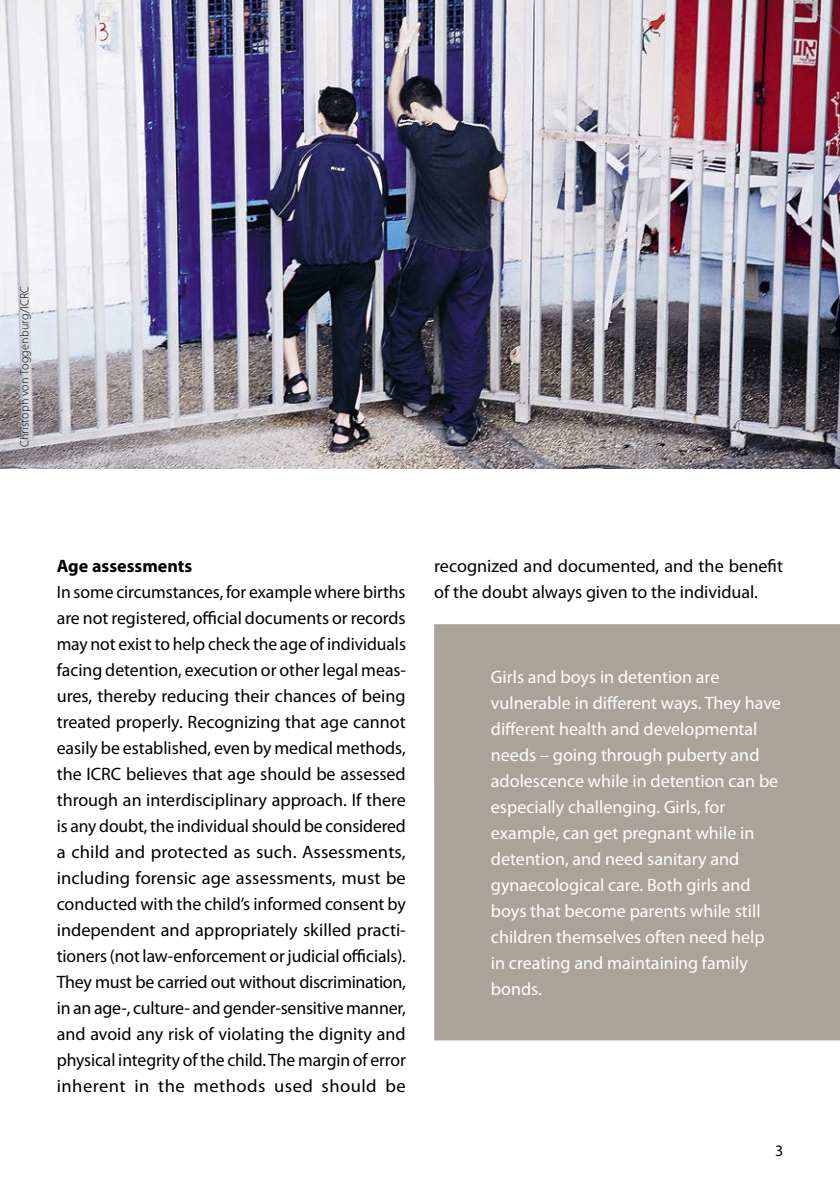
<style>
.page{position:relative;width:840px;height:1191px;background:#fff}
.page>*{position:absolute;margin:0;border:0;box-sizing:border-box;transform-origin:0 0}
.t1{font:18px/26px "Myriad Pro";color:#000;text-align:justify}
.t2{font:18px/26px "Myriad Pro";color:#fff}
.t3{font:700 18px "Myriad Pro";color:#000}
.t4{font:16px "Myriad Pro";color:#000}
.t5{font:300 12px "Myriad Pro";letter-spacing:.015em;color:#000}
</style>
<div class="page">
<img style="left:0;top:0;width:839px;height:468px">
<div style="left:434px;top:624px;width:405px;height:416px;background:#aba397"></div>
<p class="t5" style="left:17px;top:447px;width:162px;rotate:-90deg">Christoph von Toggenburg/ICRC</p>
<p class="t3" style="left:57px;top:556px;width:137px">Age assessments</p>
<p class="t1" style="left:57px;top:579px;width:350px">In some circumstances, for example where births are not registered, official documents or records may not exist to help check the age of individuals facing detention, execution or other legal meas&shy;ures, thereby reducing their chances of being treated properly. Recognizing that age cannot easily be established, even by medical methods, the ICRC believes that age should be assessed through an interdisciplinary approach. If there is any doubt, the individual should be considered a child and protected as such. Assessments, including forensic age assessments, must be conducted with the child’s informed consent by independent and appropriately skilled practi&shy;tioners (not law-enforcement or judicial officials).<br>They must be carried out without discrimination, in an age-, culture- and gender-sensitive manner, and avoid any risk of violating the dignity and physical integrity of the child. The margin of error inherent in the methods used should be</p>
<p class="t1" style="left:434px;top:553px;width:350px">recognized and documented, and the benefit of the doubt always given to the individual.</p>
<p class="t2" style="left:490px;top:664px;width:291px">Girls and boys in detention are vulnerable in different ways. They have different health and developmental needs – going through puberty and adolescence while in detention can be especially challenging. Girls, for example, can get pregnant while in detention, and need sanitary and gynaecological care. Both girls and boys that become parents while still children themselves often need help in creating and maintaining family bonds.</p>
<p class="t4" style="left:774px;top:1142px;width:10px">3</p>
</div>
